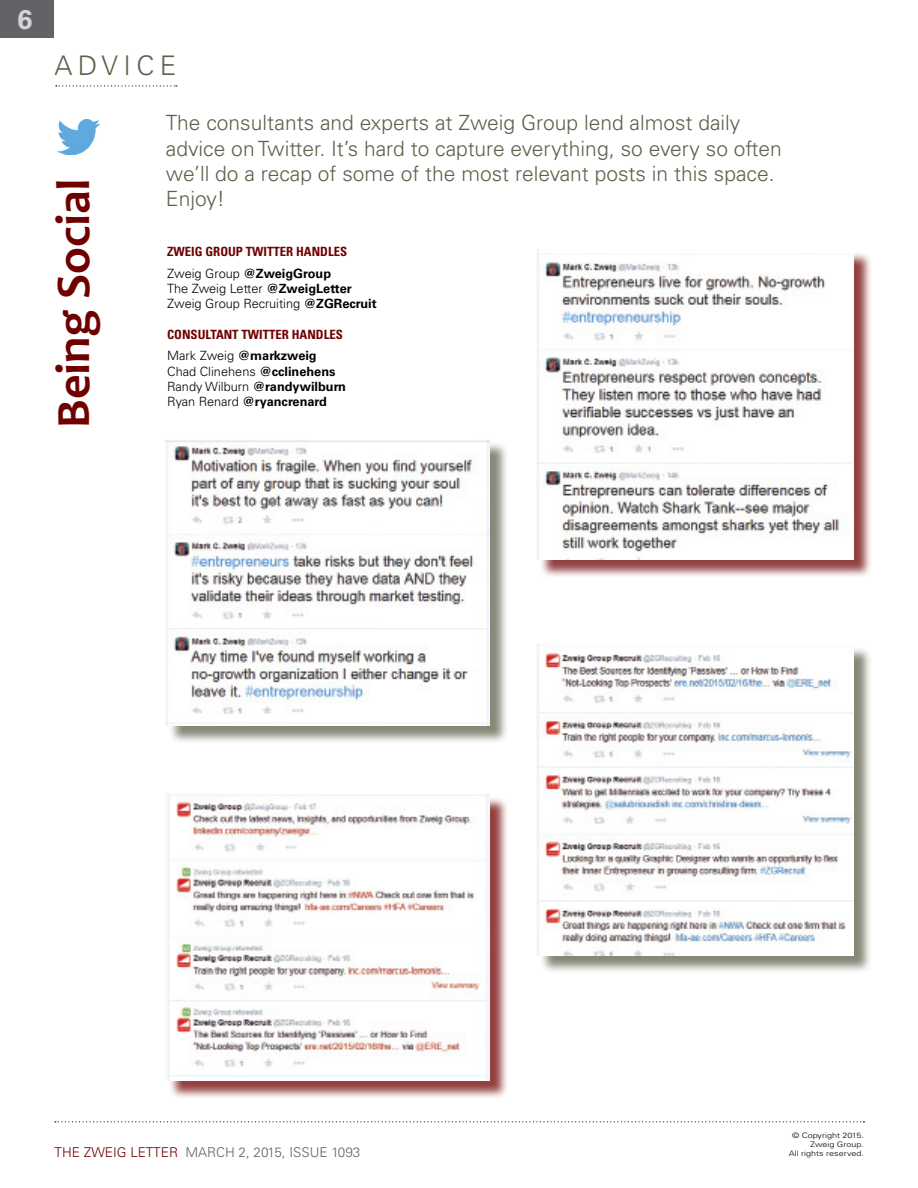
<style>
.page{position:relative;width:918px;height:1188px;background:#fff}
.page>*{position:absolute;margin:0;border:0;box-sizing:border-box;transform-origin:0 0}
.t1{font:700 48px "Candara";color:#6f0000}
.t2{font:300 27px "Univers";letter-spacing:.2em;color:#5f604b}
.t3{font:700 27px "Univers";color:#d1d3d4}
.t4{font:300 21px/25.2px "Univers";color:#5f604b}
.t5{font:300 13.5px "Univers";color:#626366}
.t6{font:700 condensed 12.75px/21.3px "Univers";color:#6f0000}
.t7{font:700 12.75px/15.3px "Univers";color:#000}
.t8{font:300 12.75px/15.3px "Univers";color:#000}
.t9{font:300 7.5px/9px "Univers";color:#000;text-align:right;scale:1.2 1}
.s1{font-weight:300;font-stretch:normal;color:#000}
.s2{font-stretch:normal;color:#000}
.s3{font-weight:700}
.s4{font-weight:300}
.s5{color:#6f0000}
</style>
<div class="page">
<svg style="left:55px;top:1121px;width:809px;height:1px"></svg>
<div style="left:0;top:0;width:54px;height:37px;background:#626366"></div>
<svg style="left:56px;top:85px;width:121px;height:2px"></svg>
<img style="left:57px;top:120px;width:43px;height:35px">
<div style="left:169px;top:442px;width:340px;height:302px;background:#5f604b;opacity:.75"></div>
<img style="left:166px;top:440px;width:324px;height:285px">
<div style="left:539px;top:251px;width:333px;height:327px;background:#6f0000;opacity:.75"></div>
<img style="left:537px;top:249px;width:316px;height:310px">
<div style="left:169px;top:796px;width:340px;height:303px;background:#6f0000;opacity:.75"></div>
<img style="left:166px;top:794px;width:324px;height:286px">
<div style="left:539px;top:646px;width:333px;height:328px;background:#5f604b;opacity:.75"></div>
<img style="left:537px;top:644px;width:316px;height:311px">
<p class="t3" style="left:18px;top:4px;width:17px">6</p>
<p class="t2" style="left:54px;top:50px;width:123px">ADVICE</p>
<p class="t4" style="left:166px;top:110px;width:617px">The consultants and experts at Zweig Group lend almost daily advice on Twitter. It’s hard to capture everything, so every so often we’ll do a recap of some of the most relevant posts in this space.<br>Enjoy!</p>
<p class="t6" style="left:167px;top:241px;width:181px">ZWEIG GROUP TWITTER HANDLES<br><span class="s1">Zweig Group</span> <span class="s2">@ZweigGroup</span></p>
<p class="t8" style="left:167px;top:281px;width:211px">The Zweig Letter <span class="s3">@ZweigLetter<br></span>Zweig Group Recruiting <span class="s3">@ZGRecruit</span></p>
<p class="t6" style="left:167px;top:324px;width:177px">CONSULTANT TWITTER HANDLES<br><span class="s1">Mark Zweig</span> <span class="s2">@markzweig</span></p>
<p class="t7" style="left:167px;top:364px;width:180px"><span class="s4">Chad Clinehens</span> @cclinehens<br><span class="s4">Randy Wilburn</span> @randywilburn<br><span class="s4">Ryan Renard</span> @ryancrenard</p>
<h1 class="t1" style="left:45px;top:428px;width:251px;rotate:-90deg">Being Social</h1>
<p class="t9" style="left:792px;top:1131px;width:61px">© Copyright 2015.<br>Zweig Group.</p>
<p class="t5" style="left:55px;top:1144px;width:307px"><span class="s5">THE ZWEIG LETTER</span> MARCH 2, 2015, ISSUE 1093</p>
<p class="t9" style="left:789px;top:1149px;width:64px">All rights reserved.</p>
</div>
